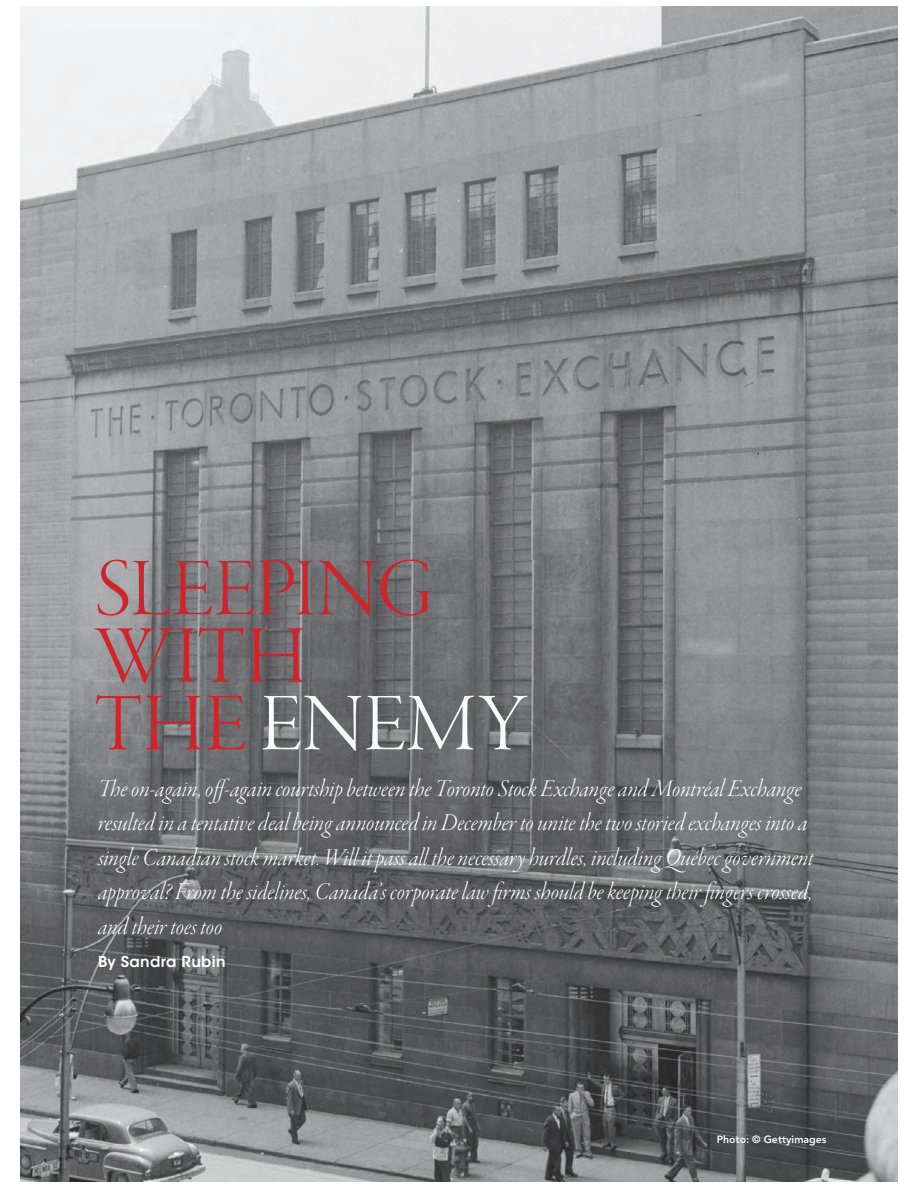
<style>
.page{position:relative;width:918px;height:1188px;background:#fff}
.page>*{position:absolute;margin:0;border:0;box-sizing:border-box;transform-origin:0 0}
.t1{font:84px/67.5px "Garamond Premr Pro Lt Disp";color:#d1232a}
.t2{font:25.5px/34.5px "Garamond Premr Pro Lt It Disp";color:#fff}
.t3{font:600 15px "ITC Avant Garde Std";letter-spacing:.025em;color:#fff}
.t4{font:800 10.5px "Avenir LT Std";color:#fafbfb}
.s1{color:#f9fafa}
</style>
<div class="page">
<img style="left:20px;top:7px;width:878px;height:1174px">
<img style="left:97px;top:561px;width:449px;height:209px">
<h1 class="t1" style="left:95px;top:551px;width:434px">SLEEPING<br>WITH<br>THE <span class="s1">ENEMY</span></h1>
<p class="t2" style="left:98px;top:773px;width:717px">The on-again, off-again courtship between the Toronto Stock Exchange and Montréal Exchange resulted in a tentative deal being announced in December to unite the two storied exchanges into a single Canadian stock market. Will it pass all the necessary hurdles, including Québec government approval? From the sidelines, Canada’s corporate law firms should be keeping their fingers crossed, and their toes too</p>
<p class="t3" style="left:98px;top:955px;width:129px">By Sandra Rubin</p>
<p class="t4" style="left:717px;top:1135px;width:111px">Photo: © Gettyimages</p>
</div>
